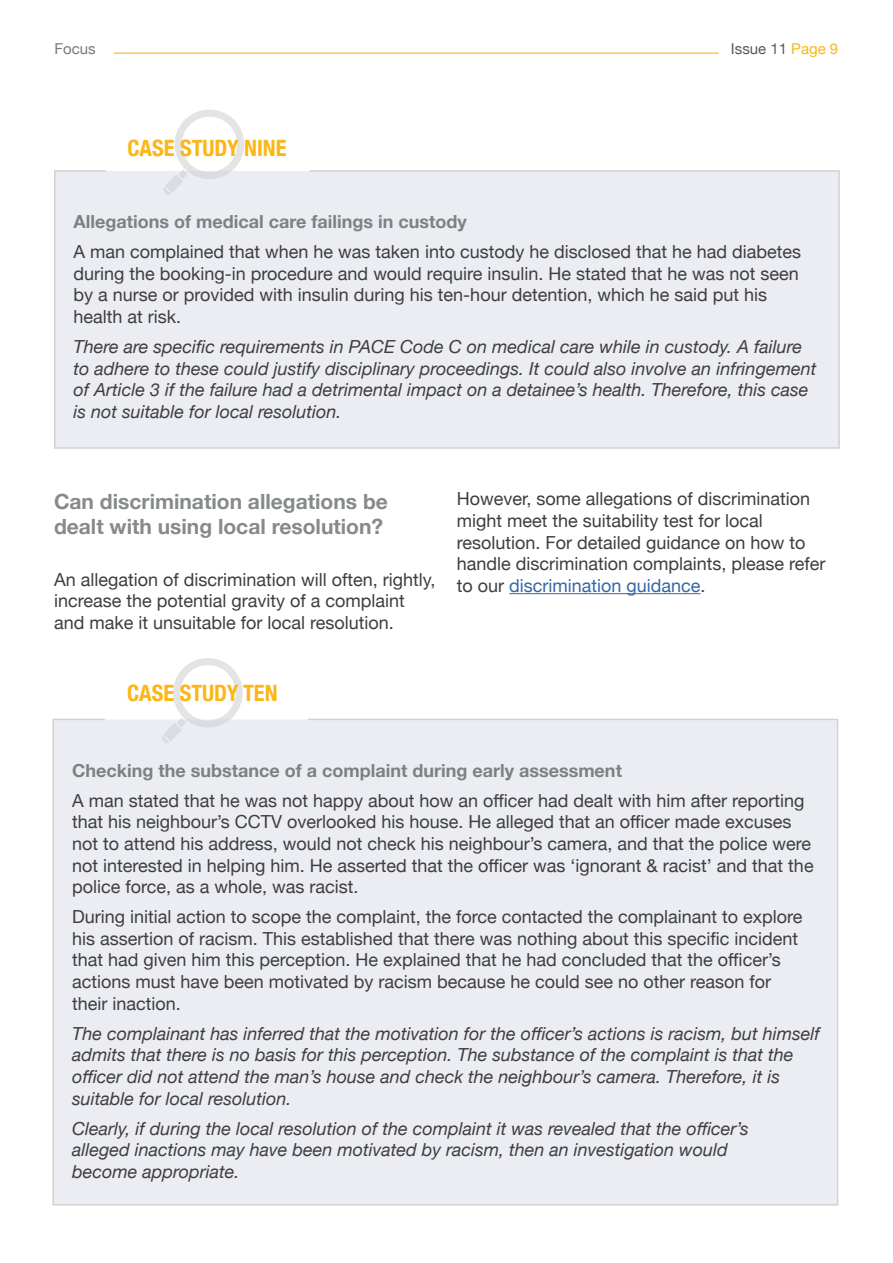
<style>
.page{position:relative;width:893px;height:1263px;background:#fff}
.page>*{position:absolute;margin:0;border:0;box-sizing:border-box;transform-origin:0 0}
.t1{font:700 condensed 22.5px "Helvetica Neue";color:#fcb615}
.t2{font:700 21px/25.2px "Helvetica Neue";color:#868a8a}
.t3{font:18px/21.6px "Helvetica Neue";color:#3e3e3f}
.t4{font:italic 18px/21.6px "Helvetica Neue";color:#3e3e3f}
.t5{font:700 18px "Helvetica Neue";color:#7d8181}
.t6{font:15px "Helvetica Neue";color:#555b5a}
.t7{font:15px "Helvetica Neue";color:#787b7a}
.s1{color:#fcb615}
.s2{color:#3667a4}
</style>
<div class="page">
<hr style="left:114px;top:53px;width:605px;height:1px;background:#fcb615">
<svg style="left:174px;top:109px;width:70px;height:60px"></svg>
<div style="left:54px;top:169px;width:786px;height:280px;background:#ebedf3"></div>
<hr style="left:509px;top:593px;width:191px;height:1px;background:#3667a4">
<svg style="left:173px;top:658px;width:70px;height:60px"></svg>
<div style="left:52px;top:718px;width:787px;height:488px;background:#ebedf3"></div>
<p class="t7" style="left:55px;top:38px;width:43px">Focus</p>
<p class="t6" style="left:731px;top:38px;width:109px">Issue 11 <span class="s1">Page 9</span></p>
<p class="t1" style="left:128px;top:129px;width:161px">CASE STUDY NINE</p>
<p class="t5" style="left:74px;top:208px;width:395px">Allegations of medical care failings in custody</p>
<p class="t3" style="left:74px;top:242px;width:729px">A man complained that when he was taken into custody he disclosed that he had diabetes during the booking-in procedure and would require insulin. He stated that he was not seen by a nurse or provided with insulin during his ten-hour detention, which he said put his health at risk.</p>
<p class="t4" style="left:74px;top:337px;width:744px">There are specific requirements in PACE Code C on medical care while in custody. A failure to adhere to these could justify disciplinary proceedings. It could also involve an infringement of Article 3 if the failure had a detrimental impact on a detainee’s health. Therefore, this case is not suitable for local resolution.</p>
<p class="t2" style="left:54px;top:489px;width:335px">Can discrimination allegations be dealt with using local resolution?</p>
<p class="t3" style="left:54px;top:569px;width:383px">An allegation of discrimination will often, rightly, increase the potential gravity of a complaint and make it unsuitable for local resolution.</p>
<p class="t1" style="left:127px;top:674px;width:152px">CASE STUDY TEN</p>
<p class="t3" style="left:457px;top:489px;width:370px">However, some allegations of discrimination might meet the suitability test for local resolution. For detailed guidance on how to handle discrimination complaints, please refer to our <span class="s2">discrimination guidance</span>.</p>
<p class="t5" style="left:72px;top:756px;width:551px">Checking the substance of a complaint during early assessment</p>
<p class="t3" style="left:72px;top:790px;width:743px">A man stated that he was not happy about how an officer had dealt with him after reporting that his neighbour’s CCTV overlooked his house. He alleged that an officer made excuses not to attend his address, would not check his neighbour’s camera, and that the police were not interested in helping him. He asserted that the officer was ‘ignorant &amp; racist’ and that the police force, as a whole, was racist.</p>
<p class="t3" style="left:72px;top:907px;width:732px">During initial action to scope the complaint, the force contacted the complainant to explore his assertion of racism. This established that there was nothing about this specific incident that had given him this perception. He explained that he had concluded that the officer’s actions must have been motivated by racism because he could see no other reason for their inaction.</p>
<p class="t4" style="left:72px;top:1023px;width:749px">The complainant has inferred that the motivation for the officer’s actions is racism, but himself admits that there is no basis for this perception. The substance of the complaint is that the officer did not attend the man’s house and check the neighbour’s camera. Therefore, it is suitable for local resolution.</p>
<p class="t4" style="left:72px;top:1118px;width:678px">Clearly, if during the local resolution of the complaint it was revealed that the officer’s alleged inactions may have been motivated by racism, then an investigation would become appropriate.</p>
</div>
